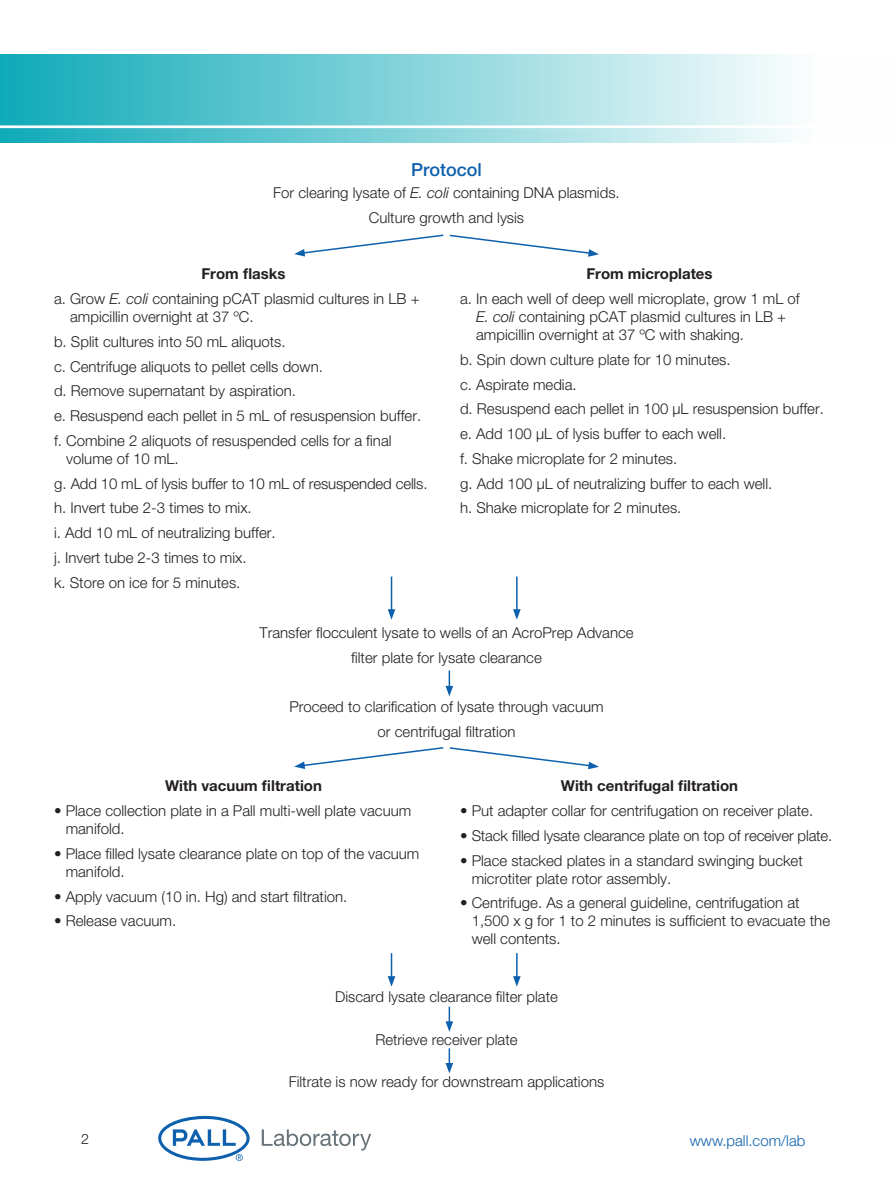
<style>
.page{position:relative;width:893px;height:1188px;background:#fff}
.page>*{position:absolute;margin:0;border:0;box-sizing:border-box;transform-origin:0 0}
._03_Body_Copy_Sub_he{font:500 18px "Helvetica Neue LT Std";color:#0d60ae}
._04_Body_Text{font:300 15px/18px "Helvetica Neue LT Std";color:#231f20}
._05_Black_Sub-heads{font:700 15px "Helvetica Neue LT Std";color:#231f20}
.t1{font:300 15px "Helvetica Neue LT Std";color:#0d60ae}
.t2{font:300 14.25px "Helvetica Neue LT Std";color:#231f20}
.s1{font-style:italic}
</style>
<div class="page">
<svg style="left:158px;top:1116px;width:92px;height:45px"></svg>
<svg style="left:262px;top:1129px;width:109px;height:22px"></svg>
<div style="left:0;top:54px;width:893px;height:88px;background:linear-gradient(to right,#11abb9,#fff)"></div>
<hr style="left:0;top:125px;width:893px;height:3px;background:#fff">
<svg style="left:294px;top:234px;width:305px;height:23px"></svg>
<svg style="left:294px;top:747px;width:305px;height:22px"></svg>
<hr style="left:391px;top:577px;width:1px;height:35px;background:#0d60ae">
<svg style="left:388px;top:609px;width:7px;height:11px"></svg>
<svg style="left:388px;top:953px;width:7px;height:34px"></svg>
<hr style="left:516px;top:577px;width:2px;height:35px;background:#0d60ae">
<svg style="left:513px;top:609px;width:8px;height:11px"></svg>
<svg style="left:445px;top:670px;width:8px;height:26px"></svg>
<hr style="left:516px;top:953px;width:2px;height:26px;background:#0d60ae">
<svg style="left:513px;top:976px;width:8px;height:11px"></svg>
<svg style="left:445px;top:1007px;width:8px;height:25px"></svg>
<svg style="left:445px;top:1048px;width:8px;height:26px"></svg>
<p class="_03_Body_Copy_Sub_he" style="left:411px;top:159px;width:72px">Protocol</p>
<p class="_04_Body_Text" style="left:273px;top:184px;width:348px">For clearing lysate of <span class="s1">E. coli</span> containing DNA plasmids.</p>
<p class="_04_Body_Text" style="left:369px;top:208px;width:157px">Culture growth and lysis</p>
<p class="_05_Black_Sub-heads" style="left:201px;top:265px;width:86px">From flasks</p>
<p class="_04_Body_Text" style="left:70px;top:290px;width:351px;text-indent:-16px">a. Grow <span class="s1">E. coli</span> containing pCAT plasmid cultures in LB + ampicillin overnight at 37 ºC.</p>
<p class="_04_Body_Text" style="left:54px;top:332px;width:233px">b. Split cultures into 50 mL aliquots.</p>
<p class="_04_Body_Text" style="left:54px;top:357px;width:270px">c. Centrifuge aliquots to pellet cells down.</p>
<p class="_04_Body_Text" style="left:54px;top:382px;width:243px">d. Remove supernatant by aspiration.</p>
<p class="_04_Body_Text" style="left:54px;top:407px;width:369px">e. Resuspend each pellet in 5 mL of resuspension buffer.</p>
<p class="_04_Body_Text" style="left:66px;top:431px;width:327px;text-indent:-12px">f. Combine 2 aliquots of resuspended cells for a final volume of 10 mL.</p>
<p class="_04_Body_Text" style="left:54px;top:474px;width:375px">g. Add 10 mL of lysis buffer to 10 mL of resuspended cells.</p>
<p class="_04_Body_Text" style="left:54px;top:499px;width:199px">h. Invert tube 2-3 times to mix.</p>
<p class="_04_Body_Text" style="left:54px;top:524px;width:223px">i. Add 10 mL of neutralizing buffer.</p>
<p class="_04_Body_Text" style="left:54px;top:548px;width:194px">j. Invert tube 2-3 times to mix.</p>
<p class="_04_Body_Text" style="left:54px;top:573px;width:188px">k. Store on ice for 5 minutes.</p>
<p class="_05_Black_Sub-heads" style="left:586px;top:265px;width:128px">From microplates</p>
<p class="_04_Body_Text" style="left:476px;top:290px;width:325px;text-indent:-16px">a. In each well of deep well microplate, grow 1 mL of<br><span class="s1">E. coli</span> containing pCAT plasmid cultures in LB + ampicillin overnight at 37 ºC with shaking.</p>
<p class="_04_Body_Text" style="left:460px;top:350px;width:272px">b. Spin down culture plate for 10 minutes.</p>
<p class="_04_Body_Text" style="left:460px;top:375px;width:118px">c. Aspirate media.</p>
<p class="_04_Body_Text" style="left:460px;top:400px;width:365px">d. Resuspend each pellet in 100 µL resuspension buffer.</p>
<p class="_04_Body_Text" style="left:460px;top:425px;width:268px">e. Add 100 µL of lysis buffer to each well.</p>
<p class="_04_Body_Text" style="left:460px;top:449px;width:219px">f. Shake microplate for 2 minutes.</p>
<p class="_04_Body_Text" style="left:460px;top:474px;width:314px">g. Add 100 µL of neutralizing buffer to each well.</p>
<p class="_04_Body_Text" style="left:460px;top:499px;width:223px">h. Shake microplate for 2 minutes.</p>
<p class="_04_Body_Text" style="left:259px;top:623px;width:376px">Transfer flocculent lysate to wells of an AcroPrep Advance</p>
<p class="_04_Body_Text" style="left:351px;top:648px;width:192px">filter plate for lysate clearance</p>
<p class="_04_Body_Text" style="left:289px;top:698px;width:316px">Proceed to clarification of lysate through vacuum</p>
<p class="_04_Body_Text" style="left:378px;top:722px;width:139px">or centrifugal filtration</p>
<p class="_05_Black_Sub-heads" style="left:165px;top:777px;width:158px">With vacuum filtration</p>
<p class="_04_Body_Text" style="left:66px;top:801px;width:347px;text-indent:-12px">• Place collection plate in a Pall multi-well plate vacuum manifold.</p>
<p class="_04_Body_Text" style="left:66px;top:844px;width:355px;text-indent:-12px">• Place filled lysate clearance plate on top of the vacuum manifold.</p>
<p class="_04_Body_Text" style="left:54px;top:887px;width:295px">• Apply vacuum (10 in. Hg) and start filtration.</p>
<p class="_04_Body_Text" style="left:54px;top:912px;width:124px">• Release vacuum.</p>
<p class="_05_Black_Sub-heads" style="left:561px;top:777px;width:179px">With centrifugal filtration</p>
<p class="_04_Body_Text" style="left:460px;top:801px;width:355px">• Put adapter collar for centrifugation on receiver plate.</p>
<p class="_04_Body_Text" style="left:460px;top:826px;width:374px">• Stack filled lysate clearance plate on top of receiver plate.</p>
<p class="_04_Body_Text" style="left:472px;top:851px;width:333px;text-indent:-12px">• Place stacked plates in a standard swinging bucket microtiter plate rotor assembly.</p>
<p class="_04_Body_Text" style="left:472px;top:894px;width:360px;text-indent:-12px">• Centrifuge. As a general guideline, centrifugation at<br>1,500 x g for 1 to 2 minutes is sufficient to evacuate the well contents.</p>
<p class="_04_Body_Text" style="left:335px;top:987px;width:224px">Discard lysate clearance filter plate</p>
<p class="_04_Body_Text" style="left:375px;top:1030px;width:144px">Retrieve receiver plate</p>
<p class="_04_Body_Text" style="left:289px;top:1073px;width:317px">Filtrate is now ready for downstream applications</p>
<p class="t2" style="left:81px;top:1131px;width:9px">2</p>
<p class="t1" style="left:690px;top:1132px;width:117px">www.pall.com/lab</p>
</div>
